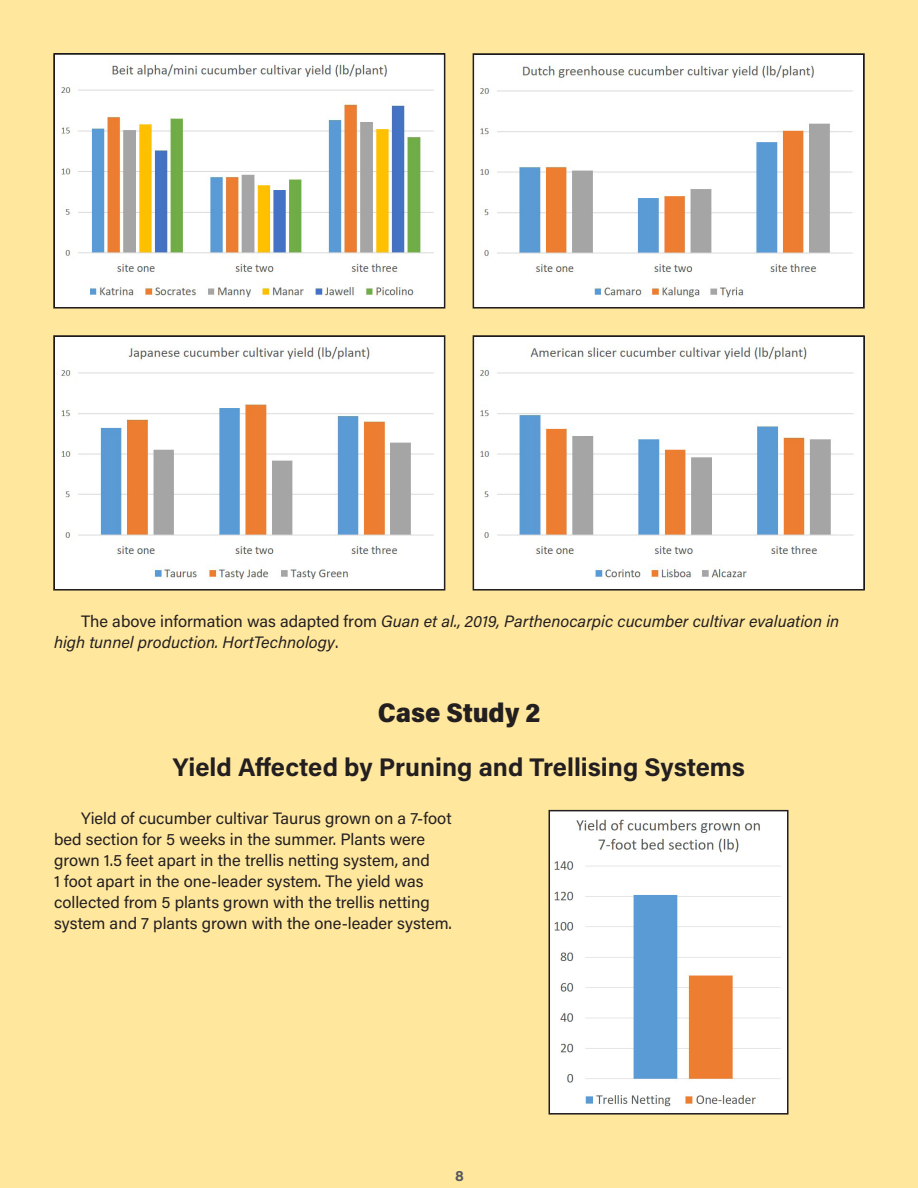
<style>
.page{position:relative;width:918px;height:1188px;background:#ffe79d}
.page>*{position:absolute;margin:0;border:0;box-sizing:border-box;transform-origin:0 0}
.Header_1{font:900 27px "Acumin Pro Semi Cond";color:#231f20}
.Header_2{font:700 25.5px "Acumin Pro";color:#231f20}
.Body_Copy{font:16.5px/21px "Acumin Pro";color:#231f20}
.Body_Copy-2{font:italic 16.5px/21px "Acumin Pro";color:#231f20}
.t1{font:700 15px "Acumin Pro";color:#555960}
.s1{font-style:normal}
</style>
<div class="page">
<img style="left:56px;top:338px;width:386px;height:250px">
<div style="left:53px;top:335px;width:392px;height:256px;border:2px solid #231f20"></div>
<img style="left:476px;top:338px;width:386px;height:250px">
<div style="left:473px;top:335px;width:392px;height:256px;border:2px solid #231f20"></div>
<img style="left:552px;top:813px;width:234px;height:299px">
<div style="left:549px;top:810px;width:240px;height:305px;border:2px solid #231f20"></div>
<img style="left:476px;top:56px;width:386px;height:250px">
<div style="left:473px;top:53px;width:392px;height:256px;border:2px solid #231f20"></div>
<img style="left:56px;top:56px;width:386px;height:250px">
<div style="left:53px;top:53px;width:392px;height:256px;border:2px solid #231f20"></div>
<p class="Body_Copy-2" style="left:54px;top:611px;width:787px;text-indent:27px"><span class="s1">The above information was adapted from</span> Guan et al., 2019, Parthenocarpic cucumber cultivar evaluation in high tunnel production. HortTechnology<span class="s1">.</span></p>
<p class="Header_1" style="left:378px;top:694px;width:164px">Case Study 2</p>
<p class="Header_2" style="left:173px;top:749px;width:574px">Yield Affected by Pruning and Trellising Systems</p>
<p class="Body_Copy" style="left:54px;top:807px;width:399px;text-indent:27px">Yield of cucumber cultivar Taurus grown on a 7-foot bed section for 5 weeks in the summer. Plants were grown 1.5 feet apart in the trellis netting system, and<br>1 foot apart in the one-leader system. The yield was collected from 5 plants grown with the trellis netting system and 7 plants grown with the one-leader system.</p>
<p class="t1" style="left:455px;top:1165px;width:10px">8</p>
</div>
